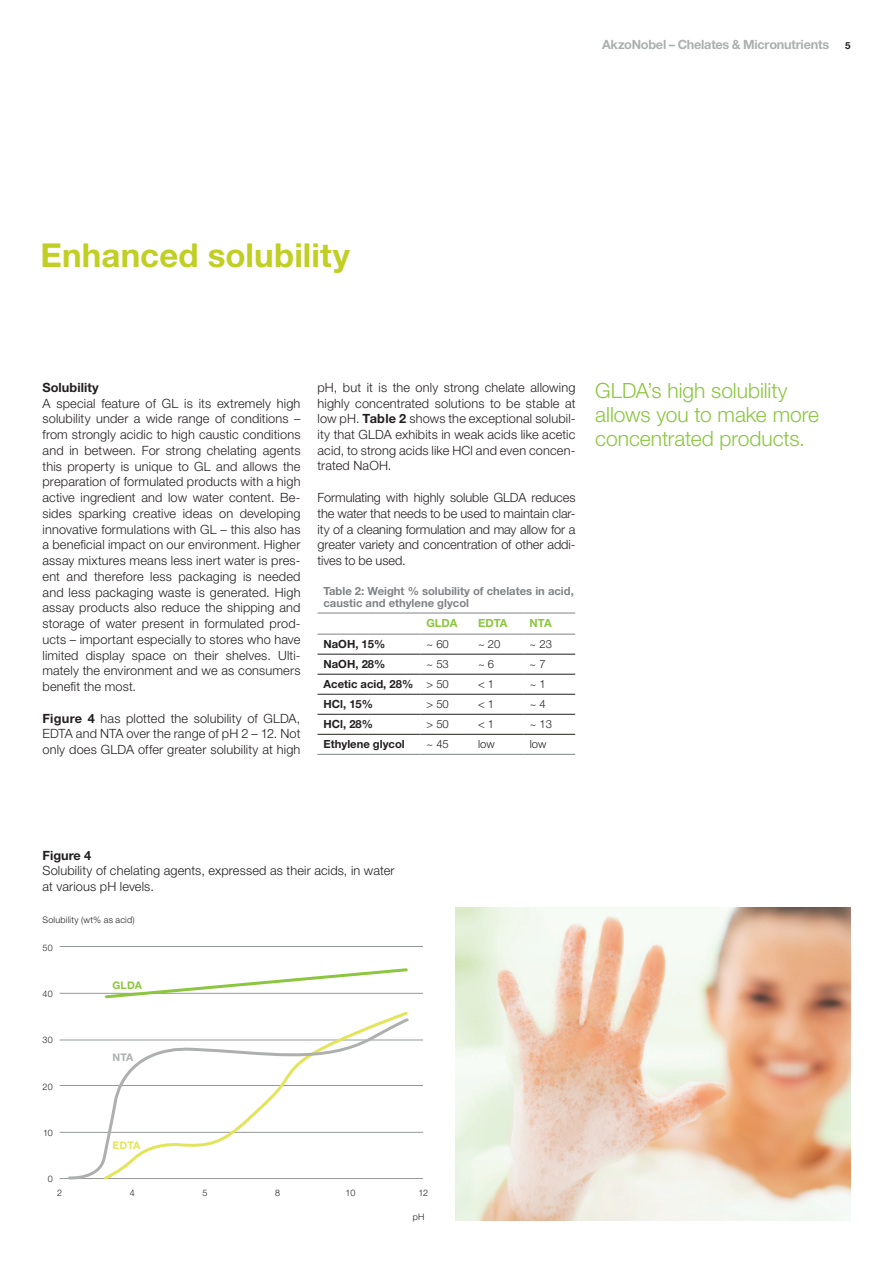
<style>
.page{position:relative;width:893px;height:1263px;background:#fff}
.page>*{position:absolute;margin:0;border:0;box-sizing:border-box;transform-origin:0 0}
.t1{font:700 33px "Helvetica Neue LT Std";letter-spacing:.005em;color:#c1ce23}
.t2{font:300 21px/24px "Helvetica Neue LT Std";letter-spacing:-.005em;color:#8bc63e}
.t3{font:300 12.75px/15.8px "Helvetica Neue LT Std";letter-spacing:.01em;color:#231f20;text-align:justify}
.t4{font:700 12.75px "Helvetica Neue LT Std";letter-spacing:-.02em;color:#adb0af}
.t5{font:700 12.75px "Helvetica Neue LT Std";color:#231f20}
.t6{font:700 11.25px/12px "Helvetica Neue LT Std";color:#808285}
.t7{font:700 11.25px "Helvetica Neue LT Std";color:#231f20}
.t8{font:300 11.25px "Helvetica Neue LT Std";color:#231f20}
.t9{font:700 11.25px "Helvetica Neue LT Std";color:#8bc63e}
.t10{font:700 10.5px "Helvetica Neue LT Std";color:#8bc63e}
.t11{font:700 10.5px "Helvetica Neue LT Std";color:#e2e55a}
.t12{font:700 10.5px "Helvetica Neue LT Std";color:#adb0af}
.t13{font:300 9px "Helvetica Neue LT Std";letter-spacing:.025em;color:#231f20}
.s1{font-size:9.75px;color:#231f20}
.s2{font-weight:700}
.s3{font-weight:300}
</style>
<div class="page">
<img style="left:455px;top:907px;width:395px;height:313px">
<hr style="left:317px;top:654px;width:52px;height:1px;background:#231f20">
<hr style="left:369px;top:654px;width:51px;height:1px;background:#231f20">
<hr style="left:420px;top:654px;width:52px;height:1px;background:#231f20">
<hr style="left:472px;top:654px;width:52px;height:1px;background:#231f20">
<hr style="left:524px;top:654px;width:51px;height:1px;background:#231f20">
<hr style="left:317px;top:674px;width:52px;height:1px;background:#231f20">
<hr style="left:369px;top:674px;width:51px;height:1px;background:#231f20">
<hr style="left:420px;top:674px;width:52px;height:1px;background:#231f20">
<hr style="left:472px;top:674px;width:52px;height:1px;background:#231f20">
<hr style="left:524px;top:674px;width:51px;height:1px;background:#231f20">
<hr style="left:317px;top:694px;width:52px;height:1px;background:#231f20">
<hr style="left:369px;top:694px;width:51px;height:1px;background:#231f20">
<hr style="left:420px;top:694px;width:52px;height:1px;background:#231f20">
<hr style="left:472px;top:694px;width:52px;height:1px;background:#231f20">
<hr style="left:524px;top:694px;width:51px;height:1px;background:#231f20">
<hr style="left:317px;top:714px;width:52px;height:1px;background:#231f20">
<hr style="left:369px;top:714px;width:51px;height:1px;background:#231f20">
<hr style="left:420px;top:714px;width:52px;height:1px;background:#231f20">
<hr style="left:472px;top:714px;width:52px;height:1px;background:#231f20">
<hr style="left:524px;top:714px;width:51px;height:1px;background:#231f20">
<hr style="left:317px;top:734px;width:52px;height:1px;background:#231f20">
<hr style="left:369px;top:734px;width:51px;height:1px;background:#231f20">
<hr style="left:420px;top:734px;width:52px;height:1px;background:#231f20">
<hr style="left:472px;top:734px;width:52px;height:1px;background:#231f20">
<hr style="left:524px;top:734px;width:51px;height:1px;background:#231f20">
<hr style="left:317px;top:754px;width:52px;height:1px;background:#808285">
<hr style="left:369px;top:754px;width:51px;height:1px;background:#808285">
<hr style="left:420px;top:754px;width:52px;height:1px;background:#808285">
<hr style="left:472px;top:754px;width:52px;height:1px;background:#808285">
<hr style="left:524px;top:754px;width:51px;height:1px;background:#808285">
<hr style="left:317px;top:613px;width:52px;height:1px;background:#808285">
<hr style="left:369px;top:613px;width:51px;height:1px;background:#808285">
<hr style="left:420px;top:613px;width:52px;height:1px;background:#808285">
<hr style="left:472px;top:613px;width:52px;height:1px;background:#808285">
<hr style="left:524px;top:613px;width:51px;height:1px;background:#808285">
<hr style="left:317px;top:634px;width:52px;height:1px;background:#808285">
<hr style="left:369px;top:634px;width:51px;height:1px;background:#808285">
<hr style="left:420px;top:634px;width:52px;height:1px;background:#808285">
<hr style="left:472px;top:634px;width:52px;height:1px;background:#808285">
<hr style="left:524px;top:634px;width:51px;height:1px;background:#808285">
<hr style="left:60px;top:993px;width:363px;height:1px;background:#808285">
<hr style="left:60px;top:946px;width:363px;height:1px;background:#808285">
<hr style="left:60px;top:1040px;width:363px;height:1px;background:#808285">
<hr style="left:60px;top:1085px;width:363px;height:1px;background:#808285">
<hr style="left:60px;top:1132px;width:363px;height:1px;background:#808285">
<hr style="left:60px;top:1178px;width:363px;height:1px;background:#808285">
<svg style="left:103px;top:968px;width:306px;height:31px"></svg>
<svg style="left:66px;top:1016px;width:345px;height:164px"></svg>
<p class="t4" style="left:602px;top:37px;width:250px">AkzoNobel – Chelates &amp; Micronutrients <span class="s1">5</span></p>
<h1 class="t1" style="left:40px;top:235px;width:311px">Enhanced solubility</h1>
<p class="t5" style="left:43px;top:379px;width:58px">Solubility</p>
<p class="t3" style="left:43px;top:395px;width:259px">A special feature of GL is its extremely high solubility under a wide range of conditions – from strongly acidic to high caustic conditions and in between. For strong chelating agents this property is unique to GL and allows the preparation of formulated products with a high active ingredient and low water content. Be&shy;sides sparking creative ideas on developing innovative formulations with GL – this also has a beneficial impact on our environment. Higher assay mixtures means less inert water is pres&shy;ent and therefore less packaging is needed and less packaging waste is generated. High assay products also reduce the shipping and storage of water present in formulated prod&shy;ucts – important especially to stores who have limited display space on their shelves. Ulti&shy;mately the environment and we as consumers benefit the most.</p>
<p class="t3" style="left:43px;top:710px;width:259px"><span class="s2">Figure 4</span> has plotted the solubility of GLDA, EDTA and NTA over the range of pH 2 – 12. Not only does GLDA offer greater solubility at high</p>
<p class="t3" style="left:317px;top:379px;width:259px">pH, but it is the only strong chelate allowing highly concentrated solutions to be stable at low pH. <span class="s2">Table 2</span> shows the exceptional solubil&shy;ity that GLDA exhibits in weak acids like acetic acid, to strong acids like HCl and even concen&shy;trated NaOH.</p>
<p class="t3" style="left:317px;top:489px;width:259px">Formulating with highly soluble GLDA reduces the water that needs to be used to maintain clar&shy;ity of a cleaning formulation and may allow for a greater variety and concentration of other addi&shy;tives to be used.</p>
<p class="t6" style="left:323px;top:585px;width:252px">Table 2: Weight % solubility of chelates in acid, caustic and ethylene glycol</p>
<p class="t9" style="left:426px;top:616px;width:33px">GLDA</p>
<p class="t9" style="left:478px;top:616px;width:31px">EDTA</p>
<p class="t9" style="left:530px;top:616px;width:24px">NTA</p>
<p class="t7" style="left:323px;top:637px;width:63px">NaOH, 15%</p>
<p class="t8" style="left:426px;top:637px;width:24px">~ 60</p>
<p class="t8" style="left:478px;top:637px;width:24px">~ 20</p>
<p class="t8" style="left:530px;top:637px;width:24px">~ 23</p>
<p class="t7" style="left:324px;top:657px;width:63px">NaOH, 28%</p>
<p class="t8" style="left:426px;top:657px;width:24px">~ 53</p>
<p class="t8" style="left:478px;top:657px;width:18px">~ 6</p>
<p class="t8" style="left:530px;top:657px;width:18px">~ 7</p>
<p class="t7" style="left:324px;top:677px;width:127px">Acetic acid, 28% <span class="s3">&gt; 50</span></p>
<p class="t8" style="left:478px;top:677px;width:18px">&lt; 1</p>
<p class="t8" style="left:530px;top:677px;width:18px">~ 1</p>
<p class="t7" style="left:324px;top:697px;width:51px">HCl, 15%</p>
<p class="t8" style="left:426px;top:697px;width:24px">&gt; 50</p>
<p class="t8" style="left:478px;top:697px;width:18px">&lt; 1</p>
<p class="t8" style="left:530px;top:697px;width:18px">~ 4</p>
<p class="t7" style="left:324px;top:717px;width:51px">HCl, 28%</p>
<p class="t8" style="left:426px;top:717px;width:24px">&gt; 50</p>
<p class="t8" style="left:478px;top:717px;width:18px">&lt; 1</p>
<p class="t8" style="left:530px;top:717px;width:24px">~ 13</p>
<p class="t7" style="left:324px;top:737px;width:83px">Ethylene glycol</p>
<p class="t8" style="left:426px;top:737px;width:24px">~ 45</p>
<p class="t8" style="left:478px;top:737px;width:18px">low</p>
<p class="t8" style="left:530px;top:737px;width:18px">low</p>
<h2 class="t2" style="left:595px;top:378px;width:225px">GLDA’s high solubility allows you to make more concentrated products.</h2>
<p class="t5" style="left:43px;top:847px;width:50px">Figure 4</p>
<p class="t3" style="left:43px;top:863px;width:354px">Solubility of chelating agents, expressed as their acids, in water at various pH levels.</p>
<p class="t13" style="left:43px;top:914px;width:94px">Solubility (wt% as acid)</p>
<p class="t13" style="left:43px;top:942px;width:12px">50</p>
<p class="t13" style="left:43px;top:988px;width:12px">40</p>
<p class="t13" style="left:42px;top:1034px;width:12px">30</p>
<p class="t13" style="left:43px;top:1081px;width:12px">20</p>
<p class="t13" style="left:43px;top:1127px;width:11px">10</p>
<p class="t13" style="left:48px;top:1174px;width:7px">0</p>
<p class="t10" style="left:112px;top:979px;width:31px">GLDA</p>
<p class="t12" style="left:112px;top:1051px;width:23px">NTA</p>
<p class="t11" style="left:112px;top:1139px;width:30px">EDTA</p>
<p class="t13" style="left:57px;top:1187px;width:7px">2</p>
<p class="t13" style="left:130px;top:1187px;width:7px">4</p>
<p class="t13" style="left:203px;top:1187px;width:7px">5</p>
<p class="t13" style="left:275px;top:1187px;width:7px">8</p>
<p class="t13" style="left:346px;top:1187px;width:11px">10</p>
<p class="t13" style="left:418px;top:1187px;width:11px">12</p>
<p class="t13" style="left:413px;top:1212px;width:13px">pH</p>
</div>
